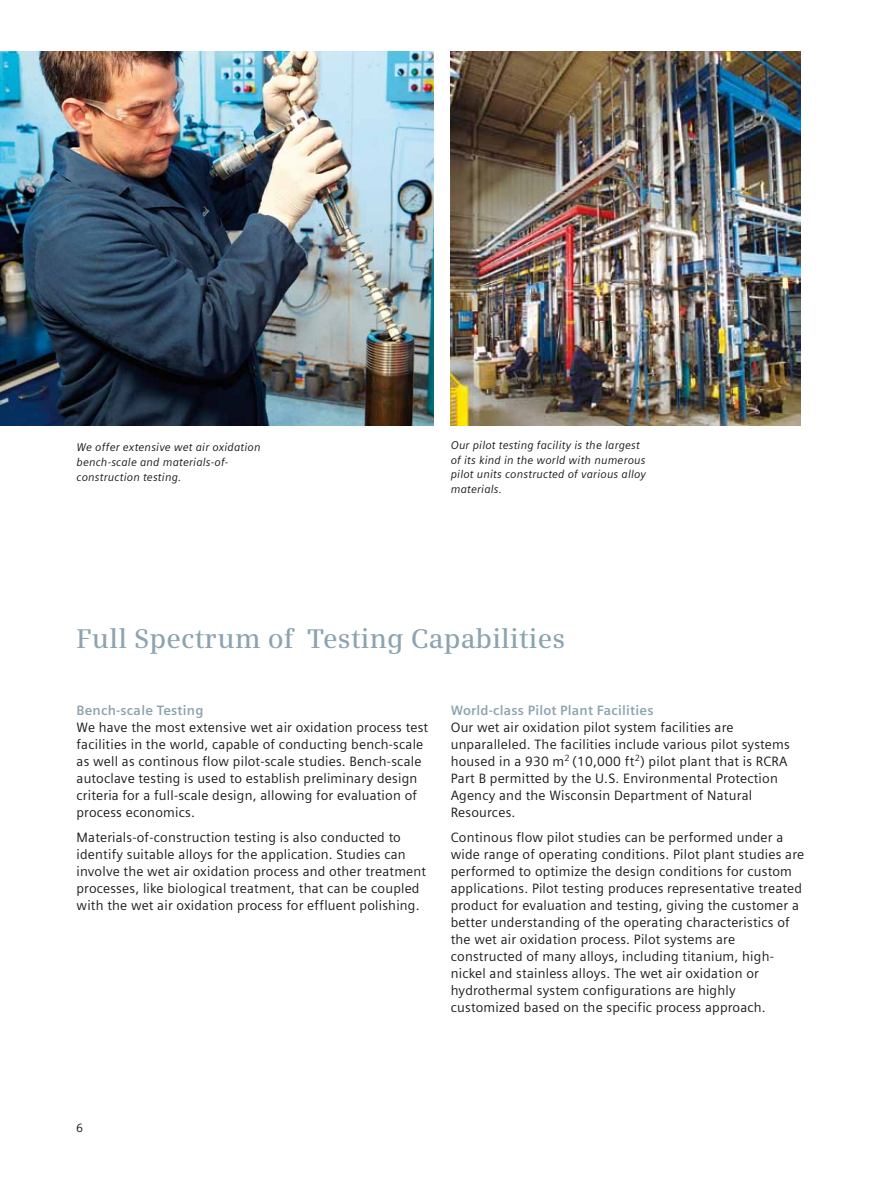
<style>
.page{position:relative;width:893px;height:1191px;background:#fff}
.page>*{position:absolute;margin:0;border:0;box-sizing:border-box;transform-origin:0 0}
.t1{font:600 27px "Siemens Serif";letter-spacing:.005em;color:#8ca3b0}
.t2{font:13.5px/17px "Siemens Sans";letter-spacing:.015em;color:#1b1b19}
.t3{font:700 13.5px "Siemens Sans";letter-spacing:.015em;color:#8ca3b0}
.t4{font:12px "Siemens Sans";color:#1b1b19}
.t5{font:italic 11.25px/14.9px "Siemens Sans";letter-spacing:.015em;color:#1b1b19}
.t6{font:700 11.25px "Times";color:#1b1b19}
</style>
<div class="page">
<img style="left:0;top:51px;width:434px;height:374px">
<img style="left:451px;top:51px;width:350px;height:374px">
<p class="t5" style="left:77px;top:440px;width:186px">We offer extensive wet air oxidation bench-scale and materials-of&shy;construction testing.</p>
<p class="t5" style="left:451px;top:437px;width:197px">Our pilot testing facility is the largest of its kind in the world with numerous pilot units constructed of various alloy materials.</p>
<h1 class="t1" style="left:77px;top:623px;width:490px">Full Spectrum of Testing Capabilities</h1>
<p class="t3" style="left:77px;top:702px;width:128px">Bench-scale Testing</p>
<p class="t2" style="left:77px;top:718px;width:353px">We have the most extensive wet air oxidation process test facilities in the world, capable of conducting bench-scale as well as continous flow pilot-scale studies. Bench-scale autoclave testing is used to establish preliminary design criteria for a full-scale design, allowing for evaluation of process economics.</p>
<p class="t2" style="left:77px;top:829px;width:351px">Materials-of-construction testing is also conducted to identify suitable alloys for the application. Studies can involve the wet air oxidation process and other treatment processes, like biological treatment, that can be coupled with the wet air oxidation process for effluent polishing.</p>
<p class="t3" style="left:451px;top:702px;width:204px">World-class Pilot Plant Facilities</p>
<p class="t2" style="left:451px;top:718px;width:341px">Our wet air oxidation pilot system facilities are unparalleled. The facilities include various pilot systems housed in a 930 m<sup>2</sup> (10,000 ft<sup>2</sup>) pilot plant that is RCRA Part B permitted by the U.S. Environmental Protection Agency and the Wisconsin Department of Natural Resources.</p>
<p class="t2" style="left:451px;top:829px;width:355px">Continous flow pilot studies can be performed under a wide range of operating conditions. Pilot plant studies are performed to optimize the design conditions for custom applications. Pilot testing produces representative treated product for evaluation and testing, giving the customer a better understanding of the operating characteristics of the wet air oxidation process. Pilot systems are constructed of many alloys, including titanium, high&shy;nickel and stainless alloys. The wet air oxidation or hydrothermal system configurations are highly customized based on the specific process approach.</p>
<p class="t6" style="left:77px;top:1116px;width:7px">8</p>
<p class="t4" style="left:76px;top:1121px;width:8px">6</p>
</div>
